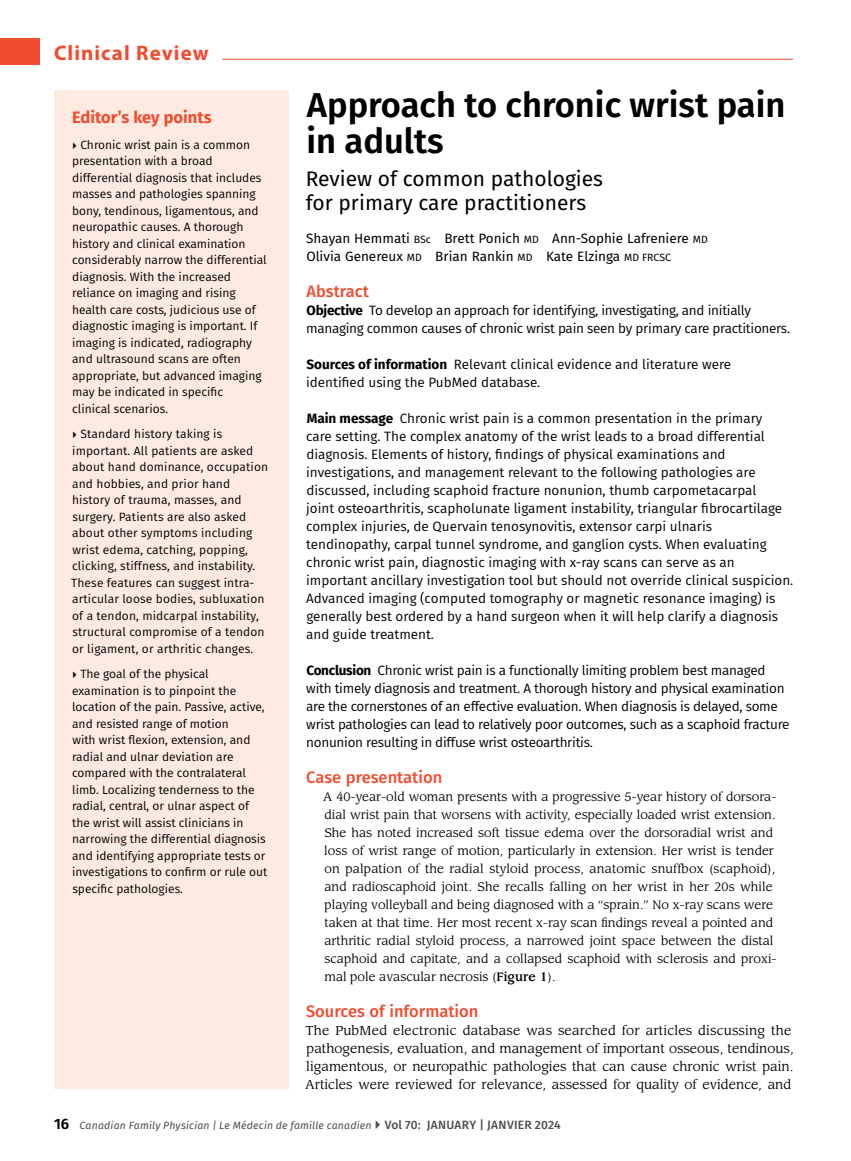
<style>
.page{position:relative;width:851px;height:1161px;background:#fff}
.page>*{position:absolute;margin:0;border:0;box-sizing:border-box;transform-origin:0 0}
.t1{font:600 34.5px/36px "Fira Sans";color:#000}
.ArticleSubtitle{font:21px/24px "Fira Sans";color:#000}
.t2{font:700 21px "Myriad Pro";letter-spacing:.05em;color:#f04c2f}
.Level3Head{font:500 16.5px "Fira Sans";color:#f04c2f}
.KeyPointHead_RES{font:700 16.5px "Fira Sans";color:#f04c2f}
.AbstractHead{font:500 16.5px "Fira Sans";color:#f04c2f}
.AbstractBody{font:13.5px/18px "Fira Sans";color:#000}
.AbstractBody-2{font:13.5px/18px "Fira Sans";letter-spacing:-.02em;color:#000}
.Byline{font:13.5px/18px "Fira Sans";color:#000}
.Paragraph{font:12.75px/18px "Leawood Std";color:#000}
.KeyPoints_RES{font:12px/16.5px "Fira Sans";color:#000}
.t3{font:12px/18px "Leawood Std";color:#000}
.t4{font:italic 10.5px "Fira Sans";letter-spacing:.015em;color:#4d4d4f}
.s1{font-size:10.5px}
.s2{font-weight:700}
.s3{font-weight:500}
.s4{font-weight:600;font-style:normal;font-size:15px;color:#000}
.s5{font-weight:500;font-style:normal;font-size:12px}
</style>
<div class="page">
<hr style="left:222px;top:59px;width:571px;height:1px;background:#f04c2f">
<div style="left:0;top:38px;width:39px;height:27px;background:#f04c2f"></div>
<div style="left:54px;top:90px;width:234px;height:999px;background:#feeae0"></div>
<h2 class="t2" style="left:54px;top:39px;width:156px">Clinical Review</h2>
<p class="KeyPointHead_RES" style="left:72px;top:104px;width:141px">Editor’s key points</p>
<p class="KeyPoints_RES" style="left:72px;top:136px;width:196px;text-indent:8px">Chronic wrist pain is a common presentation with a broad differential diagnosis that includes masses and pathologies spanning bony, tendinous, ligamentous, and neuropathic causes. A thorough history and clinical examination considerably narrow the differential diagnosis. With the increased reliance on imaging and rising health care costs, judicious use of diagnostic imaging is important. If imaging is indicated, radiography and ultrasound scans are often appropriate, but advanced imaging may be indicated in specific<br>clinical scenarios.</p>
<p class="KeyPoints_RES" style="left:71px;top:426px;width:198px;text-indent:9px">Standard history taking is important. All patients are asked about hand dominance, occupation and hobbies, and prior hand history of trauma, masses, and surgery. Patients are also asked about other symptoms including wrist edema, catching, popping, clicking, stiffness, and instability.<br>These features can suggest intra&shy;articular loose bodies, subluxation of a tendon, midcarpal instability, structural compromise of a tendon or ligament, or arthritic changes.</p>
<p class="KeyPoints_RES" style="left:72px;top:666px;width:197px;text-indent:8px">The goal of the physical examination is to pinpoint the location of the pain. Passive, active, and resisted range of motion<br>with wrist flexion, extension, and radial and ulnar deviation are compared with the contralateral limb. Localizing tenderness to the radial, central, or ulnar aspect of the wrist will assist clinicians in narrowing the differential diagnosis and identifying appropriate tests or investigations to confirm or rule out specific pathologies.</p>
<h2 class="t1" style="left:306px;top:85px;width:480px">Approach to chronic wrist pain in adults</h2>
<p class="ArticleSubtitle" style="left:306px;top:166px;width:299px">Review of common pathologies for primary care practitioners</p>
<p class="Byline" style="left:306px;top:229px;width:403px">Shayan Hemmati <span class="s1">BSc</span> Brett Ponich <span class="s1">MD</span> Ann-Sophie Lafreniere <span class="s1">MD<br></span>Olivia Genereux <span class="s1">MD</span> Brian Rankin <span class="s1">MD</span> Kate Elzinga <span class="s1">MD FRCSC</span></p>
<p class="AbstractHead" style="left:306px;top:278px;width:64px">Abstract</p>
<p class="AbstractBody-2" style="left:306px;top:301px;width:485px"><span class="s2">Objective</span> To develop an approach for identifying, investigating, and initially managing common causes of chronic wrist pain seen by primary care practitioners.</p>
<p class="AbstractBody" style="left:306px;top:355px;width:426px"><span class="s2">Sources of information</span> Relevant clinical evidence and literature were identified using the PubMed database.</p>
<p class="AbstractBody" style="left:306px;top:409px;width:489px"><span class="s2">Main message</span> Chronic wrist pain is a common presentation in the primary<br>care setting. The complex anatomy of the wrist leads to a broad differential diagnosis. Elements of history, findings of physical examinations and investigations, and management relevant to the following pathologies are discussed, including scaphoid fracture nonunion, thumb carpometacarpal<br>joint osteoarthritis, scapholunate ligament instability, triangular fibrocartilage complex injuries, de Quervain tenosynovitis, extensor carpi ulnaris tendinopathy, carpal tunnel syndrome, and ganglion cysts. When evaluating chronic wrist pain, diagnostic imaging with x-ray scans can serve as an important ancillary investigation tool but should not override clinical suspicion.<br>Advanced imaging (computed tomography or magnetic resonance imaging) is generally best ordered by a hand surgeon when it will help clarify a diagnosis and guide treatment.</p>
<p class="AbstractBody-2" style="left:306px;top:661px;width:485px"><span class="s2">Conclusion</span> Chronic wrist pain is a functionally limiting problem best managed with timely diagnosis and treatment. A thorough history and physical examination are the cornerstones of an effective evaluation. When diagnosis is delayed, some wrist pathologies can lead to relatively poor outcomes, such as a scaphoid fracture nonunion resulting in diffuse wrist osteoarthritis.</p>
<p class="Level3Head" style="left:306px;top:764px;width:137px">Case presentation</p>
<p class="t3" style="left:323px;top:788px;width:454px">A 40-year-old woman presents with a progressive 5-year history of dorsora&shy;dial wrist pain that worsens with activity, especially loaded wrist extension.<br>She has noted increased soft tissue edema over the dorsoradial wrist and loss of wrist range of motion, particularly in extension. Her wrist is tender on palpation of the radial styloid process, anatomic snuffbox (scaphoid), and radioscaphoid joint. She recalls falling on her wrist in her 20s while playing volleyball and being diagnosed with a “sprain.” No x-ray scans were taken at that time. Her most recent x-ray scan findings reveal a pointed and arthritic radial styloid process, a narrowed joint space between the distal scaphoid and capitate, and a collapsed scaphoid with sclerosis and proxi&shy;mal pole avascular necrosis (<span class="s3">Figure 1</span>).</p>
<p class="Level3Head" style="left:306px;top:998px;width:174px">Sources of information</p>
<p class="Paragraph" style="left:305px;top:1022px;width:490px">The PubMed electronic database was searched for articles discussing the pathogenesis, evaluation, and management of important osseous, tendinous, ligamentous, or neuropathic pathologies that can cause chronic wrist pain.<br>Articles were reviewed for relevance, assessed for quality of evidence, and</p>
<p class="t4" style="left:54px;top:1117px;width:508px"><span class="s4">16</span> Canadian Family Physician | Le Médecin de famille canadien <span class="s5">Vol 70: JANUARY | JANVIER 2024</span></p>
</div>
